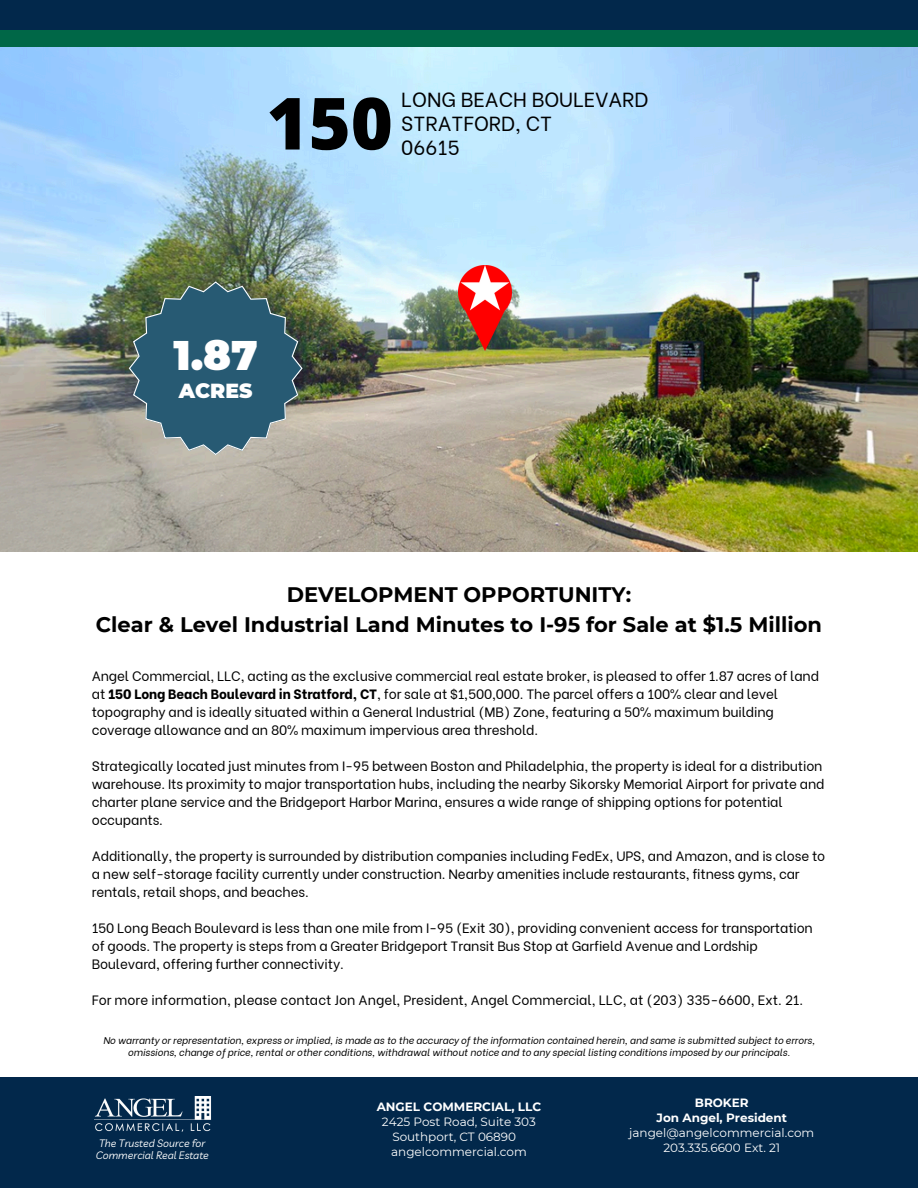
<style>
.page{position:relative;width:918px;height:1188px;background:#fff}
.page>*{position:absolute;margin:0;border:0;box-sizing:border-box;transform-origin:0 0}
.t1{font:800 72px "Open Sans";color:#000}
.t2{font:900 41.25px "Montserrat";color:#fff}
.t3{font:700 21px/29.2px "Montserrat";color:#000;text-align:center}
.t4{font:20.4px/23.9px "Be Vietnam";color:#000}
.t5{font:900 20.4px "Montserrat";color:#fff}
.t6{font:13.5px/18px "Be Vietnam";letter-spacing:-.01em;color:#000}
.t7{font:12px/15px "Montserrat";color:#fff;text-align:center}
.t8{font:700 12px "Montserrat";color:#fff}
.t9{font:italic 10.5px/12.3px "Livvic";color:#fff;text-align:center}
.t10{font:italic 9.75px/12.1px "Be Vietnam";color:#000;text-align:center}
.s1{font-weight:800}
.s2{font-weight:700}
</style>
<div class="page">
<div style="left:0;top:0;width:918px;height:36px;background:#02284b"></div>
<div style="left:0;top:31px;width:918px;height:17px;background:#006747"></div>
<div style="left:0;top:1077px;width:918px;height:111px;background:#02284b"></div>
<img style="left:94px;top:1096px;width:117px;height:36px">
<img style="left:0;top:48px;width:918px;height:504px">
<svg style="left:129px;top:281px;width:174px;height:174px"></svg>
<img style="left:459px;top:266px;width:53px;height:84px">
<h5 class="t1" style="left:267px;top:73px;width:128px">150</h5>
<h5 class="t4" style="left:401px;top:86px;width:249px">LONG BEACH BOULEVARD<br>STRATFORD, CT</h5>
<h5 class="t4" style="left:401px;top:134px;width:60px">06615</h5>
<h5 class="t2" style="left:173px;top:330px;width:86px">1.87</h5>
<h5 class="t5" style="left:179px;top:379px;width:75px">ACRES</h5>
<h5 class="t3" style="left:96px;top:580px;width:728px">DEVELOPMENT OPPORTUNITY:<br>Clear &amp; Level Industrial Land Minutes to I-95 for Sale at $1.5 Million</h5>
<p class="t6" style="left:92px;top:666px;width:729px">Angel Commercial, LLC, acting as the exclusive commercial real estate broker, is pleased to offer 1.87 acres of land at <span class="s1">150 Long Beach Boulevard in Stratford, CT</span>, for sale at $1,500,000. The parcel offers a 100% clear and level topography and is ideally situated within a General Industrial (MB) Zone, featuring a 50% maximum building coverage allowance and an 80% maximum impervious area threshold.</p>
<p class="t6" style="left:92px;top:756px;width:734px">Strategically located just minutes from I-95 between Boston and Philadelphia, the property is ideal for a distribution warehouse. Its proximity to major transportation hubs, including the nearby Sikorsky Memorial Airport for private and charter plane service and the Bridgeport Harbor Marina, ensures a wide range of shipping options for potential occupants.</p>
<p class="t6" style="left:92px;top:846px;width:735px">Additionally, the property is surrounded by distribution companies including FedEx, UPS, and Amazon, and is close to a new self-storage facility currently under construction. Nearby amenities include restaurants, fitness gyms, car rentals, retail shops, and beaches.</p>
<h6 class="t6" style="left:92px;top:918px;width:723px">150 Long Beach Boulevard is less than one mile from I-95 (Exit 30), providing convenient access for transportation of goods. The property is steps from a Greater Bridgeport Transit Bus Stop at Garfield Avenue and Lordship<br>Boulevard, offering further connectivity.</h6>
<h6 class="t6" style="left:92px;top:990px;width:713px">For more information, please contact Jon Angel, President, Angel Commercial, LLC, at (203) 335-6600, Ext. 21.</h6>
<p class="t10" style="left:103px;top:1034px;width:713px">No warranty or representation, express or implied, is made as to the accuracy of the information contained herein, and same is submitted subject to errors, omissions, change of price, rental or other conditions, withdrawal without notice and to any special listing conditions imposed by our principals.</p>
<h2 class="t9" style="left:96px;top:1137px;width:114px">The Trusted Source for<br>Commercial Real Estate</h2>
<h1 class="t8" style="left:377px;top:1100px;width:166px">ANGEL COMMERCIAL, LLC</h1>
<h1 class="t7" style="left:382px;top:1115px;width:156px">2425 Post Road, Suite 303</h1>
<h1 class="t7" style="left:392px;top:1130px;width:125px">Southport, CT 06890</h1>
<h1 class="t7" style="left:391px;top:1145px;width:137px">angelcommercial.com</h1>
<p class="t7" style="left:629px;top:1095px;width:187px"><span class="s2">BROKER<br>Jon Angel, President </span>jangel@angelcommercial.com<br>203.335.6600 Ext. 21</p>
</div>
